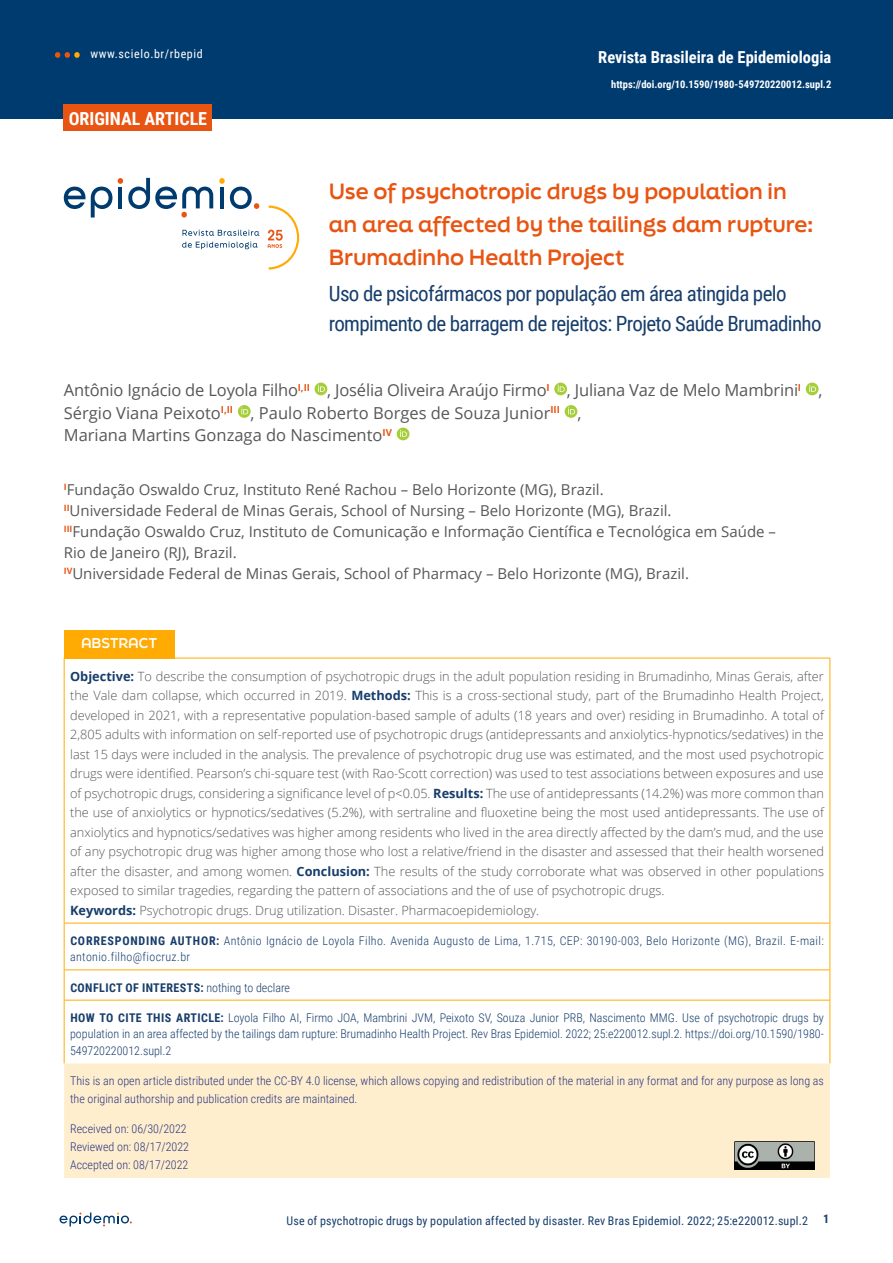
<style>
.page{position:relative;width:893px;height:1263px;background:#fff}
.page>*{position:absolute;margin:0;border:0;box-sizing:border-box;transform-origin:0 0}
.t1{font:21px/30px "Roboto Condensed";letter-spacing:-.03em;color:#173d6b}
.t2{font:700 21px/33px "Final Six";color:#e85412}
.t3{font:700 18px "Roboto Condensed";color:#fff}
.t4{font:16.5px/22.5px "Open Sans";color:#575756}
.t5{font:700 16.5px "Roboto Condensed";color:#fff}
.t6{font:15px/21px "Open Sans";color:#575756}
.t7{font:700 13.5px "Final Six";color:#fff}
.t8{font:300 12.75px/19.5px "Open Sans";color:#575756}
.t9{font:300 12px/16.5px "Roboto Condensed";letter-spacing:.03em;color:#173d6b}
.t10{font:300 12px/18px "Roboto Condensed";color:#283583}
.t11{font:12px "Roboto Condensed";letter-spacing:.015em;color:#173d6b}
.t12{font:700 12px "Roboto Condensed";letter-spacing:.035em;color:#173d6b}
.t13{font:12px "Roboto Condensed";letter-spacing:.05em;color:#fff}
.t14{font:700 10.5px "Roboto Condensed";color:#fff}
.s1{font-weight:700;color:#173d6b}
.s2{font-weight:700}
.s3{font-weight:300}
</style>
<div class="page">
<svg style="left:60px;top:1212px;width:72px;height:14px"></svg>
<div style="left:0;top:0;width:893px;height:118px;background:#003b70"></div>
<svg style="left:55px;top:52px;width:25px;height:6px"></svg>
<div style="left:315px;top:383px;width:12px;height:12px;background:#a6ce39;border-radius:50%"></div>
<svg style="left:318px;top:385px;width:7px;height:7px"></svg>
<svg style="left:554px;top:383px;width:13px;height:12px"></svg>
<svg style="left:558px;top:385px;width:7px;height:7px"></svg>
<div style="left:806px;top:383px;width:12px;height:12px;background:#a6ce39;border-radius:50%"></div>
<svg style="left:809px;top:385px;width:7px;height:7px"></svg>
<svg style="left:238px;top:405px;width:13px;height:13px"></svg>
<svg style="left:241px;top:407px;width:7px;height:7px"></svg>
<svg style="left:565px;top:405px;width:12px;height:13px"></svg>
<svg style="left:568px;top:407px;width:7px;height:7px"></svg>
<div style="left:397px;top:428px;width:12px;height:12px;background:#a6ce39;border-radius:50%"></div>
<svg style="left:400px;top:430px;width:7px;height:7px"></svg>
<svg style="left:64px;top:187px;width:48px;height:30px"></svg>
<svg style="left:118px;top:178px;width:95px;height:39px"></svg>
<svg style="left:219px;top:178px;width:40px;height:31px"></svg>
<svg style="left:182px;top:230px;width:77px;height:6px"></svg>
<svg style="left:182px;top:242px;width:76px;height:7px"></svg>
<svg style="left:268px;top:206px;width:31px;height:64px"></svg>
<div style="left:64px;top:105px;width:148px;height:26px;background:#e85412"></div>
<div style="left:64px;top:630px;width:110px;height:28px;background:#ffab03"></div>
<div style="left:64px;top:1063px;width:766px;height:115px;background:#ffeecd"></div>
<hr style="left:64px;top:658px;width:1px;height:265px;background:#ffab03">
<hr style="left:174px;top:658px;width:552px;height:1px;background:#ffab03">
<hr style="left:726px;top:658px;width:104px;height:1px;background:#ffab03">
<hr style="left:829px;top:658px;width:1px;height:265px;background:#ffab03">
<hr style="left:64px;top:923px;width:1px;height:47px;background:#ffab03">
<hr style="left:64px;top:970px;width:1px;height:30px;background:#ffab03">
<hr style="left:64px;top:923px;width:110px;height:1px;background:#ffab03">
<hr style="left:174px;top:923px;width:552px;height:1px;background:#ffab03">
<hr style="left:726px;top:923px;width:104px;height:1px;background:#ffab03">
<hr style="left:829px;top:923px;width:1px;height:47px;background:#ffab03">
<hr style="left:829px;top:970px;width:1px;height:30px;background:#ffab03">
<hr style="left:65px;top:969px;width:109px;height:1px;background:#ffab03">
<hr style="left:174px;top:969px;width:552px;height:1px;background:#ffab03">
<hr style="left:726px;top:969px;width:103px;height:1px;background:#ffab03">
<hr style="left:64px;top:1000px;width:1px;height:63px;background:#ffab03">
<hr style="left:64px;top:1000px;width:110px;height:1px;background:#ffab03">
<hr style="left:174px;top:1000px;width:552px;height:1px;background:#ffab03">
<hr style="left:726px;top:1000px;width:104px;height:1px;background:#ffab03">
<hr style="left:829px;top:1000px;width:1px;height:63px;background:#ffab03">
<img style="left:735px;top:1141px;width:79px;height:28px">
<p class="t13" style="left:90px;top:45px;width:114px">www.scielo.br/rbepid</p>
<h2 class="t3" style="left:69px;top:106px;width:140px">ORIGINAL ARTICLE</h2>
<p class="t5" style="left:598px;top:46px;width:235px">Revista Brasileira de Epidemiologia</p>
<p class="t14" style="left:611px;top:77px;width:222px">https://doi.org/10.1590/1980-549720220012.supl.2</p>
<h1 class="t2" style="left:329px;top:174px;width:486px">Use of psychotropic drugs by population in an area affected by the tailings dam rupture:<br>Brumadinho Health Project</h1>
<h1 class="t1" style="left:329px;top:278px;width:494px">Uso de psicofármacos por população em área atingida pelo rompimento de barragem de rejeitos: Projeto Saúde Brumadinho</h1>
<p class="t4" style="left:64px;top:379px;width:760px">Antônio Ignácio de Loyola Filho<sup>I,II</sup> , Josélia Oliveira Araújo Firmo<sup>I</sup> , Juliana Vaz de Melo Mambrini<sup>I</sup> ,<br>Sérgio Viana Peixoto<sup>I,II</sup> , Paulo Roberto Borges de Souza Junior<sup>III</sup> ,<br>Mariana Martins Gonzaga do Nascimento<sup>IV</sup></p>
<p class="t6" style="left:64px;top:478px;width:714px"><sup>I</sup>Fundação Oswaldo Cruz, Instituto René Rachou – Belo Horizonte (MG), Brazil.<br><sup>II</sup>Universidade Federal de Minas Gerais, School of Nursing – Belo Horizonte (MG), Brazil.<br><sup>III</sup>Fundação Oswaldo Cruz, Instituto de Comunicação e Informação Científica e Tecnológica em Saúde – Rio de Janeiro (RJ), Brazil.<br><sup>IV</sup>Universidade Federal de Minas Gerais, School of Pharmacy – Belo Horizonte (MG), Brazil.</p>
<p class="t7" style="left:81px;top:633px;width:78px">ABSTRACT</p>
<p class="t8" style="left:70px;top:666px;width:755px"><span class="s1">Objective:</span> To describe the consumption of psychotropic drugs in the adult population residing in Brumadinho, Minas Gerais, after the Vale dam collapse, which occurred in 2019. <span class="s1">Methods:</span> This is a cross-sectional study, part of the Brumadinho Health Project, developed in 2021, with a representative population-based sample of adults (18 years and over) residing in Brumadinho. A total of 2,805 adults with information on self-reported use of psychotropic drugs (antidepressants and anxiolytics-hypnotics/sedatives) in the last 15 days were included in the analysis. The prevalence of psychotropic drug use was estimated, and the most used psychotropic drugs were identified. Pearson’s chi-square test (with Rao-Scott correction) was used to test associations between exposures and use of psychotropic drugs, considering a significance level of p&lt;0.05. <span class="s1">Results:</span> The use of antidepressants (14.2%) was more common than the use of anxiolytics or hypnotics/sedatives (5.2%), with sertraline and fluoxetine being the most used antidepressants. The use of anxiolytics and hypnotics/sedatives was higher among residents who lived in the area directly affected by the dam’s mud, and the use of any psychotropic drug was higher among those who lost a relative/friend in the disaster and assessed that their health worsened after the disaster, and among women. <span class="s1">Conclusion:</span> The results of the study corroborate what was observed in other populations exposed to similar tragedies, regarding the pattern of associations and the of use of psychotropic drugs.<br><span class="s1">Keywords:</span> Psychotropic drugs. Drug utilization. Disaster. Pharmacoepidemiology.</p>
<p class="t9" style="left:70px;top:932px;width:755px"><span class="s2">CORRESPONDING AUTHOR:</span> Antônio Ignácio de Loyola Filho. Avenida Augusto de Lima, 1.715, CEP: 30190-003, Belo Horizonte (MG), Brazil. E-mail: antonio.filho@fiocruz.br</p>
<p class="t12" style="left:70px;top:979px;width:221px">CONFLICT OF INTERESTS: <span class="s3">nothing to declare</span></p>
<p class="t9" style="left:70px;top:1009px;width:755px;text-align:justify"><span class="s2">HOW TO CITE THIS ARTICLE:</span> Loyola Filho AI, Firmo JOA, Mambrini JVM, Peixoto SV, Souza Junior PRB, Nascimento MMG. Use of psychotropic drugs by population in an area affected by the tailings dam rupture: Brumadinho Health Project. Rev Bras Epidemiol. 2022; 25:e220012.supl.2. https://doi.org/10.1590/1980- 549720220012.supl.2</p>
<p class="t10" style="left:70px;top:1071px;width:755px">This is an open article distributed under the CC-BY 4.0 license, which allows copying and redistribution of the material in any format and for any purpose as long as the original authorship and publication credits are maintained.</p>
<p class="t10" style="left:70px;top:1120px;width:120px">Received on: 06/30/2022<br>Reviewed on: 08/17/2022<br>Accepted on: 08/17/2022</p>
<p class="t11" style="left:286px;top:1212px;width:523px">Use of psychotropic drugs by population affected by disaster. Rev Bras Epidemiol. 2022; 25:e220012.supl.2</p>
<p class="t12" style="left:823px;top:1211px;width:8px">1</p>
</div>
